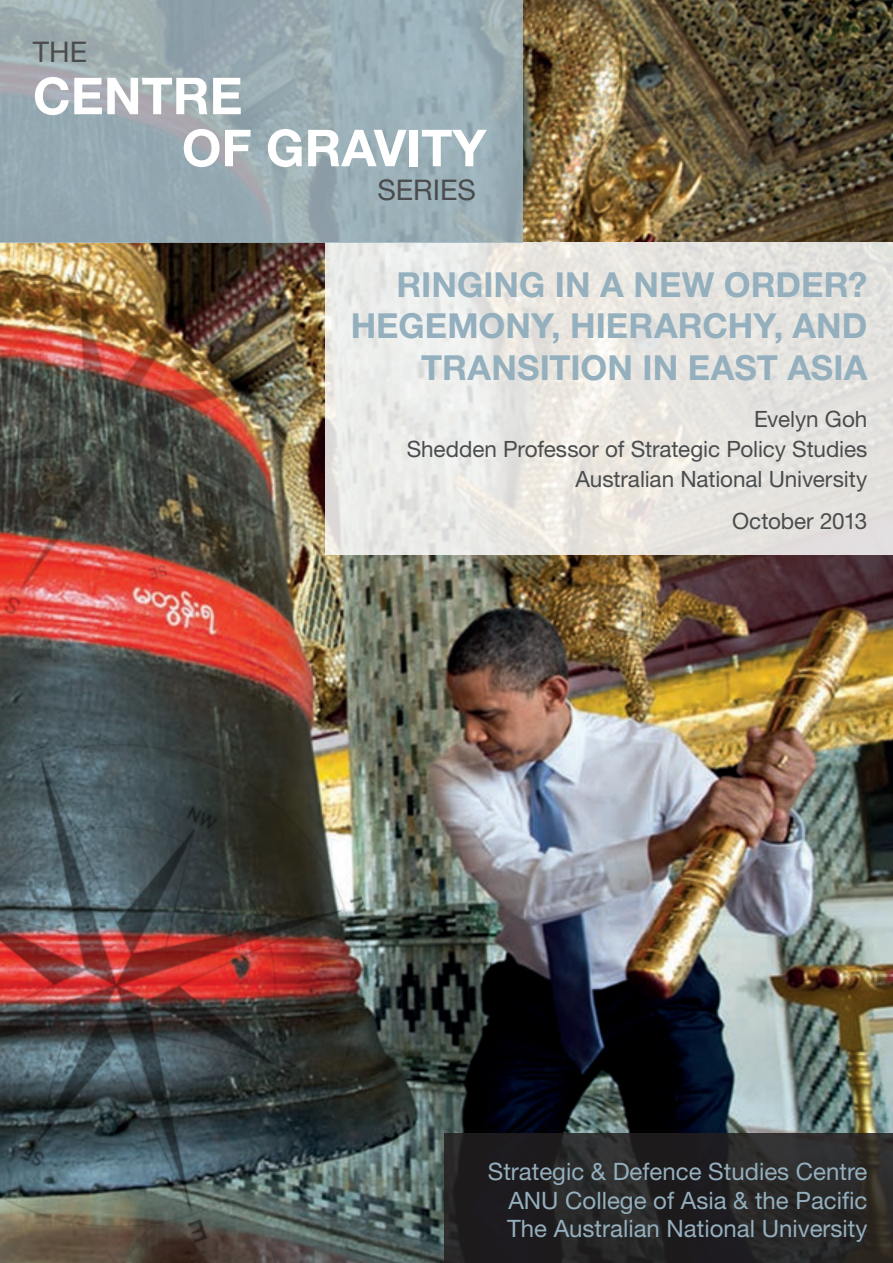
<style>
.page{position:relative;width:893px;height:1263px;background:#fff}
.page>*{position:absolute;margin:0;border:0;box-sizing:border-box;transform-origin:0 0}
.t1{font:700 51px "Helvetica Neue LT Std";color:#fff}
.Series_title{font:700 34.5px/41.4px "Helvetica Neue LT Std";color:#94afbd;text-align:right}
.t2{font:28.5px "Helvetica Neue LT Std";color:#4b4c4d}
.t3{font:24px/28.8px "Helvetica Neue LT Std";color:#94afbd;text-align:justify}
.Series_title_details{font:22.5px/30px "Helvetica Neue LT Std";letter-spacing:-.005em;color:#4b4c4d;text-align:right}
</style>
<div class="page">
<img style="left:532px;top:0;width:361px;height:242px">
<img style="left:416px;top:555px;width:477px;height:578px">
<img style="left:0;top:665px;width:451px;height:598px">
<img style="left:0;top:242px;width:416px;height:487px">
<svg style="left:325px;top:242px;width:568px;height:313px;background:#e8e6e3"></svg>
<svg style="left:0;top:0;width:523px;height:242px;background:#99abb3"></svg>
<svg style="left:444px;top:1133px;width:449px;height:130px;background:#252425"></svg>
<p class="t2" style="left:33px;top:35px;width:56px">THE</p>
<p class="t1" style="left:33px;top:64px;width:211px">CENTRE</p>
<p class="t1" style="left:182px;top:116px;width:306px">OF GRAVITY</p>
<p class="t2" style="left:377px;top:173px;width:100px">SERIES</p>
<p class="Series_title" style="left:351px;top:263px;width:518px">RINGING IN A NEW ORDER?<br>HEGEMONY, HIERARCHY, AND<br>TRANSITION IN EAST ASIA</p>
<p class="Series_title_details" style="left:407px;top:403px;width:462px">Evelyn Goh<br>Shedden Professor of Strategic Policy Studies<br>Australian National University</p>
<p class="Series_title_details" style="left:732px;top:506px;width:137px">October 2013</p>
<p class="t3" style="left:507px;top:1156px;width:362px;text-indent:-19px">Strategic &amp; Defence Studies Centre ANU College of Asia &amp; the Pacific The Australian National University</p>
</div>
